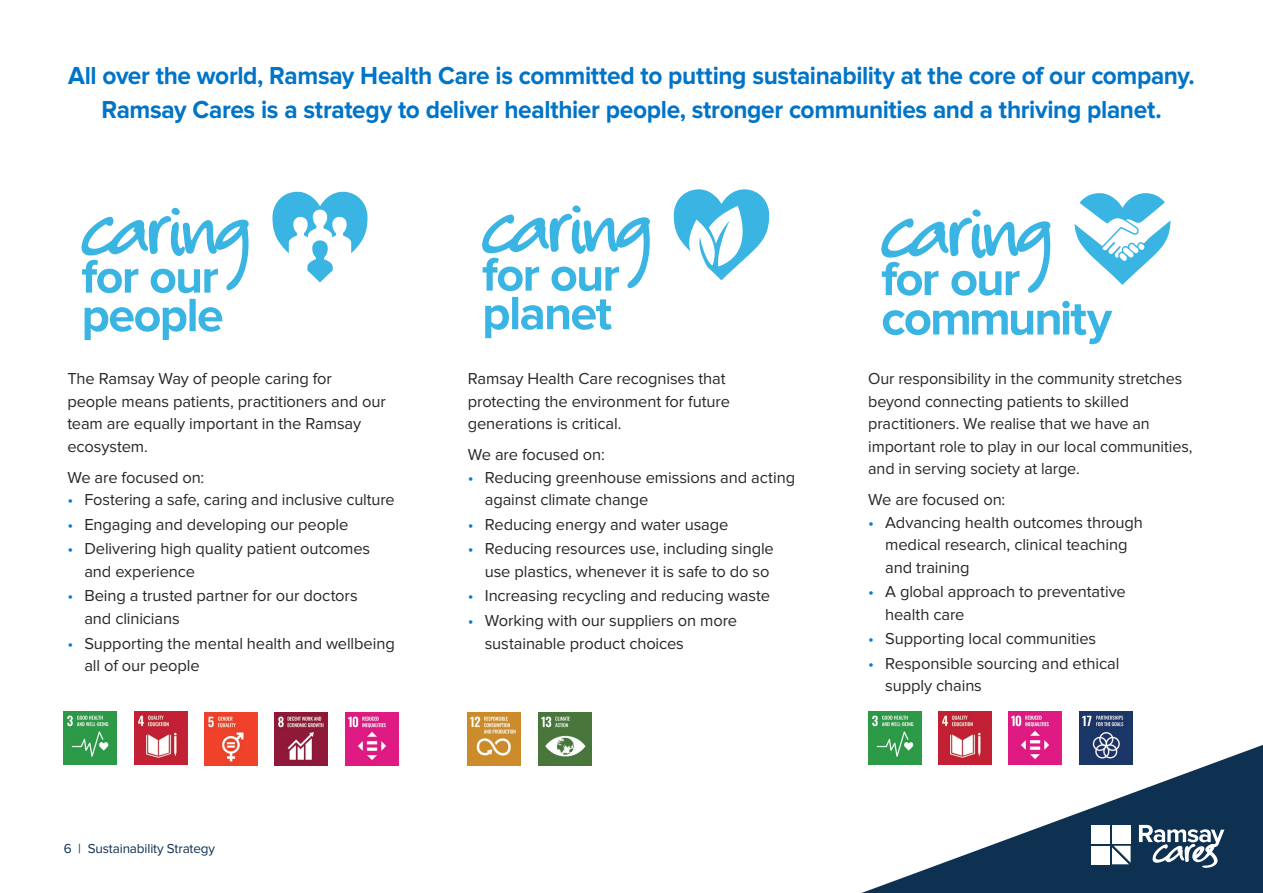
<style>
.page{position:relative;width:1263px;height:893px;background:#fff}
.page>*{position:absolute;margin:0;border:0;box-sizing:border-box;transform-origin:0 0}
.t1{font:700 25.5px/34.2px "Proxima Nova";letter-spacing:-.015em;color:#0074c8;text-align:center;scale:.96 1}
.t2{font:16.5px/22.5px "Proxima Nova";letter-spacing:-.005em;color:#292829}
.t3{font:13.5px "Proxima Nova";letter-spacing:-.01em;color:#0e3051}
.s1{color:#0d7bcb}
</style>
<div class="page">
<svg style="left:142px;top:739px;width:1121px;height:154px"></svg>
<div style="left:1091px;top:825px;width:19px;height:18px;background:#fff"></div>
<div style="left:1112px;top:825px;width:18px;height:18px;background:#fff"></div>
<div style="left:1091px;top:846px;width:19px;height:18px;background:#fff"></div>
<svg style="left:1112px;top:846px;width:18px;height:18px"></svg>
<svg style="left:1139px;top:825px;width:85px;height:43px"></svg>
<svg style="left:85px;top:299px;width:137px;height:41px"></svg>
<svg style="left:82px;top:207px;width:167px;height:86px"></svg>
<svg style="left:272px;top:192px;width:95px;height:90px"></svg>
<img style="left:64px;top:711px;width:53px;height:53px">
<img style="left:134px;top:711px;width:53px;height:53px">
<img style="left:204px;top:712px;width:53px;height:53px">
<img style="left:275px;top:712px;width:53px;height:53px">
<img style="left:345px;top:712px;width:53px;height:53px">
<img style="left:468px;top:712px;width:53px;height:53px">
<img style="left:538px;top:712px;width:53px;height:53px">
<img style="left:868px;top:712px;width:53px;height:53px">
<img style="left:938px;top:712px;width:53px;height:53px">
<img style="left:1009px;top:711px;width:53px;height:53px">
<img style="left:1079px;top:712px;width:53px;height:53px">
<svg style="left:881px;top:193px;width:289px;height:151px"></svg>
<svg style="left:485px;top:297px;width:127px;height:41px"></svg>
<svg style="left:482px;top:205px;width:168px;height:86px"></svg>
<svg style="left:674px;top:189px;width:95px;height:91px"></svg>
<h1 class="t1" style="left:68px;top:59px;width:1175px">All over the world, Ramsay Health Care is committed to putting sustainability at the core of our company.<br>Ramsay Cares is a strategy to deliver healthier people, stronger communities and a thriving planet.</h1>
<p class="t2" style="left:67px;top:368px;width:320px">The Ramsay Way of people caring for people means patients, practitioners and our team are equally important in the Ramsay ecosystem.</p>
<p class="t2" style="left:67px;top:466px;width:139px">We are focused on:</p>
<p class="t2" style="left:67px;top:489px;width:329px"><span class="s1">•</span> Fostering a safe, caring and inclusive culture</p>
<p class="t2" style="left:67px;top:513px;width:283px"><span class="s1">•</span> Engaging and developing our people</p>
<p class="t2" style="left:84px;top:538px;width:287px;text-indent:-17px"><span class="s1">•</span> Delivering high quality patient outcomes and experience</p>
<p class="t2" style="left:84px;top:585px;width:275px;text-indent:-17px"><span class="s1">•</span> Being a trusted partner for our doctors and clinicians</p>
<p class="t2" style="left:84px;top:632px;width:312px;text-indent:-17px"><span class="s1">•</span> Supporting the mental health and wellbeing all of our people</p>
<p class="t3" style="left:64px;top:840px;width:153px">6 | Sustainability Strategy</p>
<p class="t2" style="left:468px;top:368px;width:264px">Ramsay Health Care recognises that protecting the environment for future generations is critical.</p>
<p class="t2" style="left:468px;top:444px;width:139px">We are focused on:</p>
<p class="t2" style="left:485px;top:466px;width:312px;text-indent:-17px"><span class="s1">•</span> Reducing greenhouse emissions and acting against climate change</p>
<p class="t2" style="left:468px;top:513px;width:262px"><span class="s1">•</span> Reducing energy and water usage</p>
<p class="t2" style="left:468px;top:538px;width:308px;text-align:right"><span class="s1">•</span> Reducing resources use, including single use plastics, whenever it is safe to do so</p>
<p class="t2" style="left:468px;top:585px;width:304px"><span class="s1">•</span> Increasing recycling and reducing waste</p>
<p class="t2" style="left:485px;top:610px;width:254px;text-indent:-17px"><span class="s1">•</span> Working with our suppliers on more sustainable product choices</p>
<p class="t2" style="left:868px;top:368px;width:326px">Our responsibility in the community stretches beyond connecting patients to skilled practitioners. We realise that we have an important role to play in our local communities, and in serving society at large.</p>
<p class="t2" style="left:868px;top:489px;width:139px">We are focused on:</p>
<p class="t2" style="left:885px;top:511px;width:259px;text-indent:-17px"><span class="s1">•</span> Advancing health outcomes through medical research, clinical teaching and training</p>
<p class="t2" style="left:885px;top:581px;width:242px;text-indent:-17px"><span class="s1">•</span> A global approach to preventative health care</p>
<p class="t2" style="left:868px;top:628px;width:230px"><span class="s1">•</span> Supporting local communities</p>
<p class="t2" style="left:885px;top:652px;width:236px;text-indent:-17px"><span class="s1">•</span> Responsible sourcing and ethical supply chains</p>
</div>
